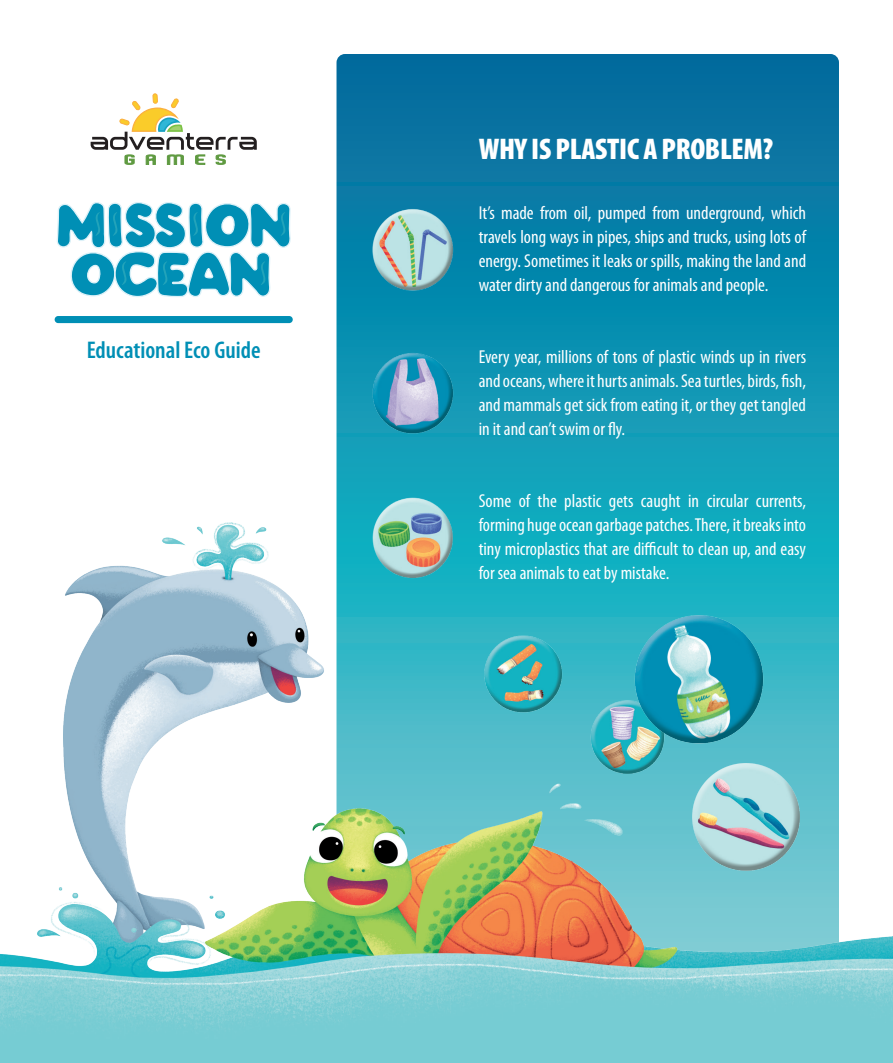
<style>
.page{position:relative;width:893px;height:1063px;background:#fff}
.page>*{position:absolute;margin:0;border:0;box-sizing:border-box;transform-origin:0 0}
.t1{font:900 condensed 30px "Myriad Pro";letter-spacing:-.01em;color:#fff}
.t2{font:600 condensed 24.15px "Myriad Pro";color:#008fb5}
.t3{font:condensed 18.75px/24px "Myriad Pro";color:#fff;text-align:justify}
</style>
<div class="page">
<svg style="left:336px;top:54px;width:503px;height:468px;background:#0a88ac"></svg>
<img style="left:0;top:522px;width:893px;height:541px">
<div style="left:153px;top:94px;width:5px;height:9px;background:#facc2a;border-radius:2px"></div>
<div style="left:152px;top:93px;width:6px;height:11px;border:1px solid #fbb03f;border-radius:2px"></div>
<svg style="left:91px;top:98px;width:166px;height:67px"></svg>
<div style="left:55px;top:316px;width:238px;height:7px;background:#008fb5;border-radius:4px"></div>
<svg style="left:57px;top:202px;width:234px;height:95px"></svg>
<img style="left:369px;top:349px;width:88px;height:88px">
<img style="left:369px;top:206px;width:88px;height:88px">
<img style="left:369px;top:494px;width:88px;height:88px">
<img style="left:588px;top:697px;width:80px;height:80px">
<img style="left:481px;top:632px;width:85px;height:84px">
<img style="left:687px;top:757px;width:119px;height:119px">
<img style="left:628px;top:609px;width:140px;height:141px">
<p class="t2" style="left:87px;top:335px;width:175px">Educational Eco Guide</p>
<p class="t1" style="left:479px;top:130px;width:296px">WHY IS PLASTIC A PROBLEM?</p>
<p class="t3" style="left:479px;top:201px;width:329px">It’s made from oil, pumped from underground, which travels long ways in pipes, ships and trucks, using lots of energy. Sometimes it leaks or spills, making the land and water dirty and dangerous for animals and people.</p>
<p class="t3" style="left:479px;top:345px;width:329px">Every year, millions of tons of plastic winds up in rivers and oceans, where it hurts animals. Sea turtles, birds, fish, and mammals get sick from eating it, or they get tangled in it and can’t swim or fly.</p>
<p class="t3" style="left:479px;top:489px;width:329px">Some of the plastic gets caught in circular currents, forming huge ocean garbage patches. There, it breaks into tiny microplastics that are difficult to clean up, and easy for sea animals to eat by mistake.</p>
</div>
